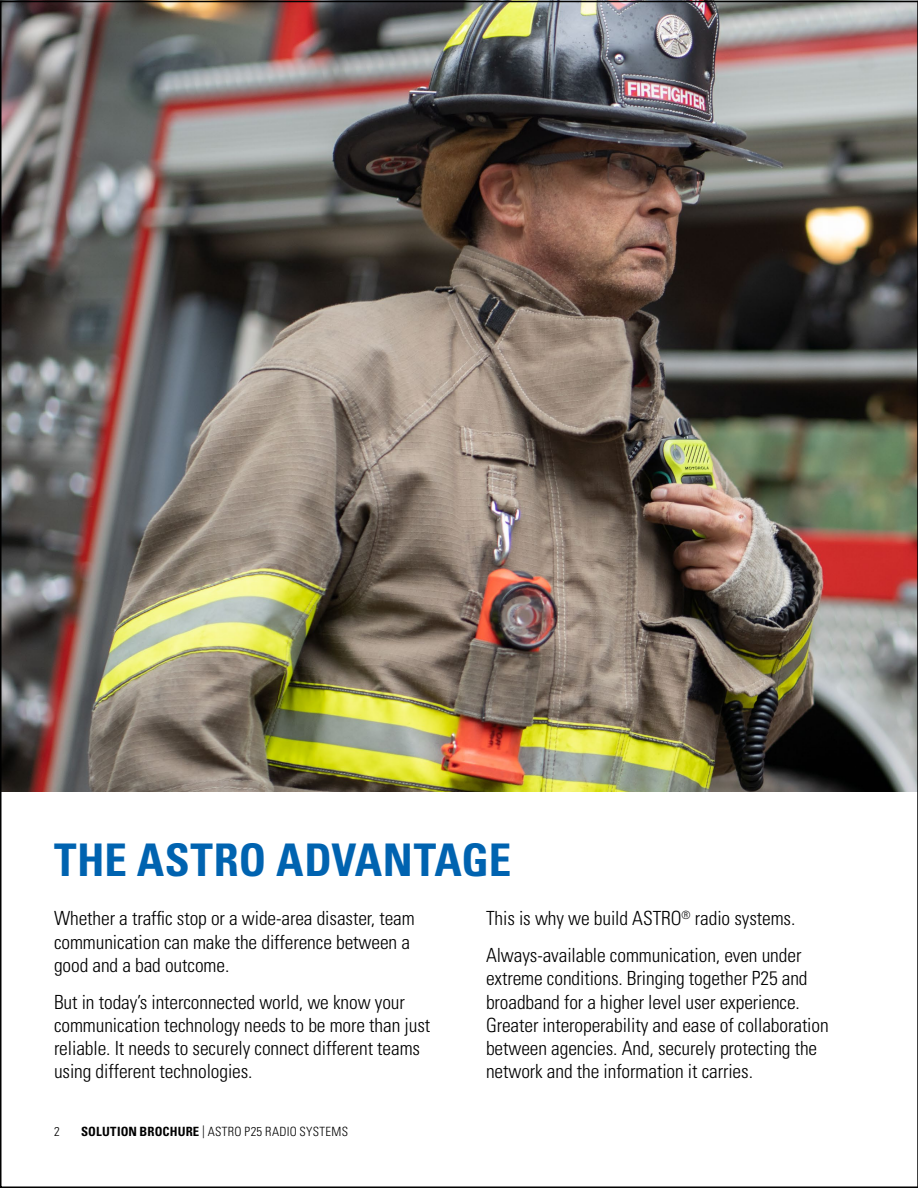
<style>
.page{position:relative;width:918px;height:1188px;background:#fff}
.page>*{position:absolute;margin:0;border:0;box-sizing:border-box;transform-origin:0 0}
.t1{font:700 condensed 45px "Univers LT Std";color:#0063b0}
.t2{font:300 condensed 19.5px/23.2px "Univers LT Std";letter-spacing:-.005em;color:#000}
.t3{font:300 condensed 12.75px "Univers LT Std";letter-spacing:.025em;color:#000}
.s1{font-weight:700}
</style>
<div class="page">
<img style="left:0;top:1px;width:917px;height:1187px">
<hr style="left:917px;top:1px;width:1px;height:1187px;background:#000">
<h1 class="t1" style="left:54px;top:833px;width:459px">THE ASTRO ADVANTAGE</h1>
<p class="t2" style="left:54px;top:907px;width:362px">Whether a traffic stop or a wide-area disaster, team communication can make the difference between a good and a bad outcome.</p>
<p class="t2" style="left:54px;top:990px;width:378px">But in today’s interconnected world, we know your communication technology needs to be more than just reliable. It needs to securely connect different teams using different technologies.</p>
<p class="t2" style="left:486px;top:900px;width:317px;line-height:36.8px">This is why we build ASTRO<sup>®</sup> radio systems.<br>Always-available communication, even under</p>
<p class="t2" style="left:486px;top:967px;width:344px">extreme conditions. Bringing together P25 and broadband for a higher level user experience.<br>Greater interoperability and ease of collaboration between agencies. And, securely protecting the network and the information it carries.</p>
<p class="t3" style="left:54px;top:1124px;width:7px">2</p>
<p class="t3" style="left:81px;top:1124px;width:269px"><span class="s1">SOLUTION BROCHURE</span> | ASTRO P25 RADIO SYSTEMS</p>
</div>
